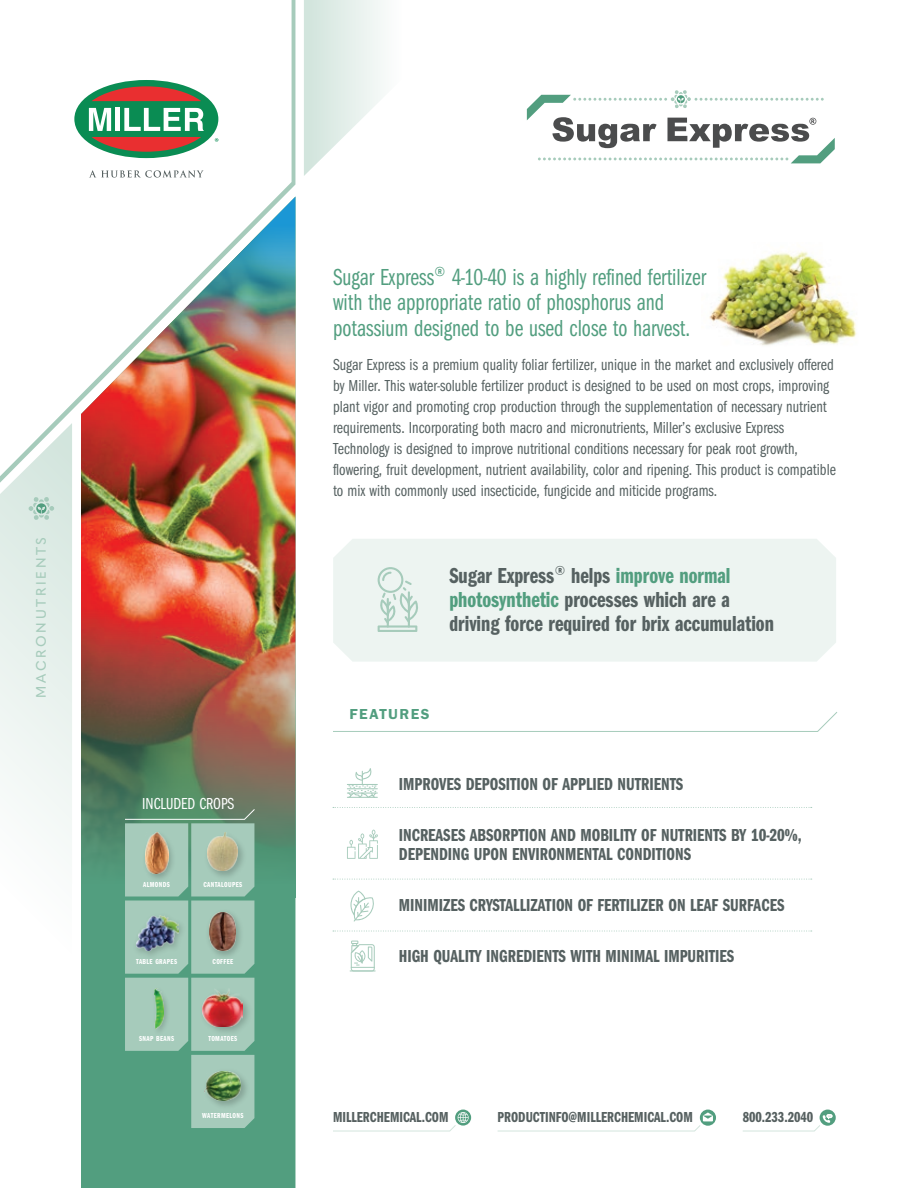
<style>
.page{position:relative;width:918px;height:1188px;background:#fff}
.page>*{position:absolute;margin:0;border:0;box-sizing:border-box;transform-origin:0 0}
.t1{font:24px/25.5px "Franklin Got Cmp ITC";color:#529e7f;scale:.96 1}
.t2{font:600 22.5px/24px "Franklin Got Cmp ITC";color:#566161}
.t3{font:600 18px/19.5px "Franklin Got Cmp ITC";color:#566161}
.t4{font:16.5px/21px "Franklin Got Cmp ITC";color:#566161}
.t5{font:16.5px "Franklin Got Cmp ITC";color:#fff}
.t6{font:600 15px "Franklin Got Cmp ITC";color:#566060}
.t7{font:600 15px "Franklin Got ITC";letter-spacing:.1em;color:#529e7f}
.t8{font:500 13.5px "Quasimoda";letter-spacing:.2em;color:#a6cbbb}
.t9{font:600 7.5px "Franklin Got Cmp ITC";letter-spacing:.05em;color:#fff}
.s1{color:#529e7f}
</style>
<div class="page">
<img style="left:709px;top:251px;width:148px;height:95px">
<div style="left:333px;top:539px;width:503px;height:123px;background:#edf4f1"></div>
<div style="left:81px;top:898px;width:214px;height:290px;background:#529e7f"></div>
<img style="left:81px;top:509px;width:214px;height:100px">
<img style="left:81px;top:609px;width:214px;height:289px">
<img style="left:81px;top:483px;width:214px;height:26px">
<svg style="left:304px;top:0;width:78px;height:176px"></svg>
<img style="left:53px;top:0;width:242px;height:483px">
<svg style="left:333px;top:807px;width:479px;height:1px"></svg>
<svg style="left:333px;top:879px;width:479px;height:1px"></svg>
<svg style="left:333px;top:931px;width:479px;height:1px"></svg>
<svg style="left:333px;top:712px;width:505px;height:20px"></svg>
<svg style="left:124px;top:808px;width:132px;height:320px;background:#84b7a1"></svg>
<svg style="left:350px;top:941px;width:26px;height:30px"></svg>
<hr style="left:347px;top:784px;width:31px;height:1px;background:#a6cbbb">
<hr style="left:347px;top:788px;width:31px;height:1px;background:#a6cbbb">
<hr style="left:347px;top:793px;width:31px;height:1px;background:#a6cbbb">
<hr style="left:347px;top:797px;width:31px;height:1px;background:#a6cbbb">
<svg style="left:348px;top:768px;width:28px;height:30px"></svg>
<svg style="left:350px;top:891px;width:24px;height:31px"></svg>
<svg style="left:377px;top:567px;width:45px;height:65px;background:#d9e8e2"></svg>
<svg style="left:527px;top:90px;width:308px;height:73px"></svg>
<svg style="left:0;top:423px;width:72px;height:420px"></svg>
<svg style="left:347px;top:830px;width:31px;height:29px"></svg>
<img style="left:202px;top:827px;width:48px;height:55px">
<img style="left:207px;top:833px;width:31px;height:38px">
<img style="left:201px;top:1066px;width:51px;height:45px">
<img style="left:204px;top:1071px;width:37px;height:30px">
<img style="left:150px;top:984px;width:23px;height:54px">
<img style="left:154px;top:988px;width:9px;height:41px">
<img style="left:196px;top:982px;width:59px;height:56px">
<img style="left:203px;top:988px;width:39px;height:38px">
<img style="left:129px;top:909px;width:61px;height:54px">
<img style="left:136px;top:916px;width:42px;height:34px">
<img style="left:203px;top:907px;width:43px;height:54px">
<img style="left:209px;top:912px;width:27px;height:38px">
<img style="left:140px;top:827px;width:39px;height:58px">
<img style="left:146px;top:833px;width:22px;height:41px">
<svg style="left:333px;top:1109px;width:139px;height:23px"></svg>
<svg style="left:498px;top:1109px;width:218px;height:23px"></svg>
<svg style="left:743px;top:1109px;width:93px;height:23px"></svg>
<p class="t8" style="left:31px;top:698px;width:162px;rotate:-90deg">MACRONUTRIENTS</p>
<p class="t5" style="left:142px;top:794px;width:94px">INCLUDED CROPS</p>
<p class="t9" style="left:143px;top:880px;width:28px">ALMONDS</p>
<p class="t9" style="left:203px;top:880px;width:41px">CANTALOUPES</p>
<p class="t9" style="left:136px;top:957px;width:42px">TABLE GRAPES</p>
<p class="t9" style="left:213px;top:957px;width:22px">COFFEE</p>
<p class="t9" style="left:139px;top:1034px;width:37px">SNAP BEANS</p>
<p class="t9" style="left:208px;top:1034px;width:30px">TOMATOES</p>
<p class="t9" style="left:202px;top:1112px;width:43px">WATERMELONS</p>
<h1 class="t1" style="left:333px;top:263px;width:391px">Sugar Express® 4-10-40 is a highly refined fertilizer with the appropriate ratio of phosphorus and potassium designed to be used close to harvest.</h1>
<p class="t4" style="left:333px;top:354px;width:504px">Sugar Express is a premium quality foliar fertilizer, unique in the market and exclusively offered by Miller. This water-soluble fertilizer product is designed to be used on most crops, improving plant vigor and promoting crop production through the supplementation of necessary nutrient requirements. Incorporating both macro and micronutrients, Miller’s exclusive Express Technology is designed to improve nutritional conditions necessary for peak root growth, flowering, fruit development, nutrient availability, color and ripening. This product is compatible to mix with commonly used insecticide, fungicide and miticide programs.</p>
<h2 class="t2" style="left:449px;top:563px;width:326px">Sugar Express® helps <span class="s1">improve normal photosynthetic</span> processes which are a driving force required for brix accumulation</h2>
<p class="t7" style="left:350px;top:706px;width:82px">FEATURES</p>
<p class="t3" style="left:399px;top:774px;width:286px">IMPROVES DEPOSITION OF APPLIED NUTRIENTS</p>
<p class="t3" style="left:399px;top:825px;width:404px">INCREASES ABSORPTION AND MOBILITY OF NUTRIENTS BY 10-20%,<br>DEPENDING UPON ENVIRONMENTAL CONDITIONS</p>
<p class="t3" style="left:399px;top:895px;width:387px">MINIMIZES CRYSTALLIZATION OF FERTILIZER ON LEAF SURFACES</p>
<p class="t3" style="left:399px;top:946px;width:337px">HIGH QUALITY INGREDIENTS WITH MINIMAL IMPURITIES</p>
<p class="t6" style="left:333px;top:1108px;width:117px">MILLERCHEMICAL.COM</p>
<p class="t6" style="left:498px;top:1108px;width:197px">PRODUCTINFO@MILLERCHEMICAL.COM</p>
<p class="t6" style="left:743px;top:1108px;width:72px">800.233.2040</p>
</div>
